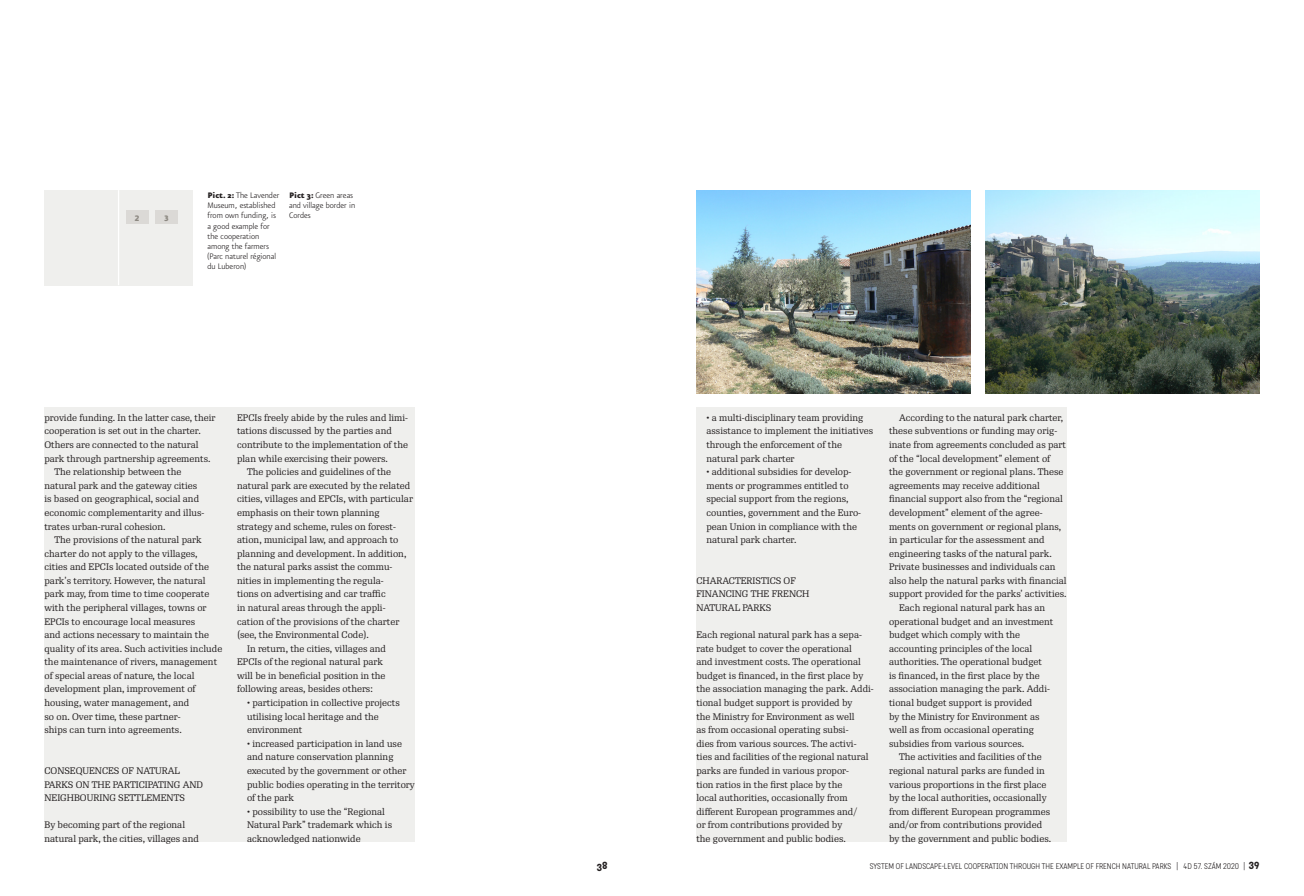
<style>
.page{position:relative;width:1304px;height:896px;background:#fff}
.page>*{position:absolute;margin:0;border:0;box-sizing:border-box;transform-origin:0 0}
.t1{font:500 10px "Katarine Std";color:#231f20}
.t2{font:300 9.6px/10.2px "Eureka Sans Pro";color:#231f20}
.Icon_Nums{font:900 9.6px "Eureka Sans Pro";color:#8c8881}
.First_Par_EN{font:9.2px/13.6px "Re Public Std";color:#231f20}
.List_EN{font:9.2px/13.6px "Re Public Std";color:#231f20}
.In_Text_TITLE{font:9.2px/13.6px "Re Public Std";color:#231f20}
.t3{font:300 8px "Katarine Std";color:#231f20}
.s1{font-weight:900}
.s2{font-weight:500;font-size:10px}
</style>
<div class="page">
<div style="left:44px;top:407px;width:371px;height:435px;background:#efefed"></div>
<div style="left:696px;top:407px;width:371px;height:435px;background:#efefed"></div>
<img style="left:696px;top:190px;width:275px;height:204px">
<img style="left:985px;top:190px;width:274px;height:204px">
<div style="left:44px;top:190px;width:149px;height:95px;background:#efefed"></div>
<hr style="left:118px;top:190px;width:1px;height:95px;background:#fff">
<div style="left:126px;top:210px;width:22px;height:14px;background:#dbd9d6"></div>
<div style="left:156px;top:210px;width:22px;height:14px;background:#dbd9d6"></div>
<p class="Icon_Nums" style="left:135px;top:213px;width:6px">2</p>
<p class="Icon_Nums" style="left:165px;top:213px;width:6px">3</p>
<p class="t2" style="left:207px;top:190px;width:73px"><span class="s1">Pict. 2:</span> The Lavender<br>Museum, established from own funding, is a good example for the cooperation among the farmers (Parc naturel régional du Luberon)</p>
<p class="t2" style="left:289px;top:190px;width:68px"><span class="s1">Pict 3:</span> Green areas and village border in<br>Cordes</p>
<p class="First_Par_EN" style="left:44px;top:411px;width:173px">provide funding. In the latter case, their cooperation is set out in the charter.<br>Others are connected to the natural park through partnership agreements.</p>
<p class="First_Par_EN" style="left:44px;top:465px;width:161px;text-indent:10px">The relationship between the natural park and the gateway cities is based on geographical, social and economic complementarity and illus&shy;trates urban-rural cohesion.</p>
<p class="First_Par_EN" style="left:44px;top:533px;width:179px;text-indent:10px">The provisions of the natural park charter do not apply to the villages, cities and EPCIs located outside of the park’s territory. However, the natural park may, from time to time cooperate with the peripheral villages, towns or EPCIs to encourage local measures<br>and actions necessary to maintain the quality of its area. Such activities include the maintenance of rivers, management of special areas of nature, the local development plan, improvement of housing, water management, and<br>so on. Over time, these partner-<br>ships can turn into agreements.</p>
<p class="In_Text_TITLE" style="left:44px;top:764px;width:160px">CONSEQUENCES OF NATURAL<br>PARKS ON THE PARTICIPATING AND<br>NEIGHBOURING SETTLEMENTS</p>
<p class="First_Par_EN" style="left:44px;top:818px;width:156px">By becoming part of the regional natural park, the cities, villages and</p>
<p class="First_Par_EN" style="left:237px;top:411px;width:173px">EPCIs freely abide by the rules and limi&shy;tations discussed by the parties and contribute to the implementation of the plan while exercising their powers.</p>
<p class="First_Par_EN" style="left:237px;top:465px;width:177px;text-indent:10px">The policies and guidelines of the natural park are executed by the related cities, villages and EPCIs, with particular emphasis on their town planning strategy and scheme, rules on forest&shy;ation, municipal law, and approach to planning and development. In addition, the natural parks assist the commu&shy;nities in implementing the regula-<br>tions on advertising and car traffic<br>in natural areas through the appli&shy;cation of the provisions of the charter (see, the Environmental Code).</p>
<p class="First_Par_EN" style="left:237px;top:642px;width:151px;text-indent:10px">In return, the cities, villages and EPCIs of the regional natural park will be in beneficial position in the following areas, besides others:</p>
<p class="List_EN" style="left:247px;top:696px;width:154px">• participation in collective projects utilising local heritage and the environment</p>
<p class="List_EN" style="left:247px;top:737px;width:169px">• increased participation in land use and nature conservation planning executed by the government or other public bodies operating in the territory of the park</p>
<p class="List_EN" style="left:247px;top:804px;width:147px">• possibility to use the “Regional<br>Natural Park” trademark which is acknowledged nationwide</p>
<p class="List_EN" style="left:706px;top:411px;width:168px">• a multi-disciplinary team providing assistance to implement the initiatives through the enforcement of the natural park charter</p>
<p class="List_EN" style="left:706px;top:465px;width:156px">• additional subsidies for develop&shy;ments or programmes entitled to special support from the regions, counties, government and the Euro&shy;pean Union in compliance with the natural park charter.</p>
<p class="In_Text_TITLE" style="left:696px;top:574px;width:115px">CHARACTERISTICS OF<br>FINANCING THE FRENCH<br>NATURAL PARKS</p>
<p class="First_Par_EN" style="left:696px;top:628px;width:179px">Each regional natural park has a sepa&shy;rate budget to cover the operational<br>and investment costs. The operational budget is financed, in the first place by the association managing the park. Addi&shy;tional budget support is provided by<br>the Ministry for Environment as well<br>as from occasional operating subsi-<br>dies from various sources. The activi&shy;ties and facilities of the regional natural parks are funded in various propor-<br>tion ratios in the first place by the<br>local authorities, occasionally from different European programmes and/<br>or from contributions provided by<br>the government and public bodies.</p>
<p class="First_Par_EN" style="left:889px;top:411px;width:179px;text-indent:10px">According to the natural park charter, these subventions or funding may orig&shy;inate from agreements concluded as part of the “local development” element of<br>the government or regional plans. These agreements may receive additional financial support also from the “regional development” element of the agree&shy;ments on government or regional plans, in particular for the assessment and engineering tasks of the natural park.<br>Private businesses and individuals can also help the natural parks with financial support provided for the parks’ activities.</p>
<p class="First_Par_EN" style="left:889px;top:601px;width:166px;text-indent:10px">Each regional natural park has an operational budget and an investment budget which comply with the accounting principles of the local authorities. The operational budget<br>is financed, in the first place by the association managing the park. Addi&shy;tional budget support is provided<br>by the Ministry for Environment as well as from occasional operating subsidies from various sources.</p>
<p class="First_Par_EN" style="left:889px;top:750px;width:164px;text-indent:10px">The activities and facilities of the regional natural parks are funded in various proportions in the first place by the local authorities, occasionally from different European programmes and/or from contributions provided by the government and public bodies.</p>
<p class="t1" style="left:597px;top:858px;width:12px">38</p>
<p class="t3" style="left:870px;top:861px;width:391px">SYSTEM OF LANDSCAPE-LEVEL COOPERATION THROUGH THE EXAMPLE OF FRENCH NATURAL PARKS | 4D 57. SZÁM 2020 | <span class="s2">39</span></p>
</div>
